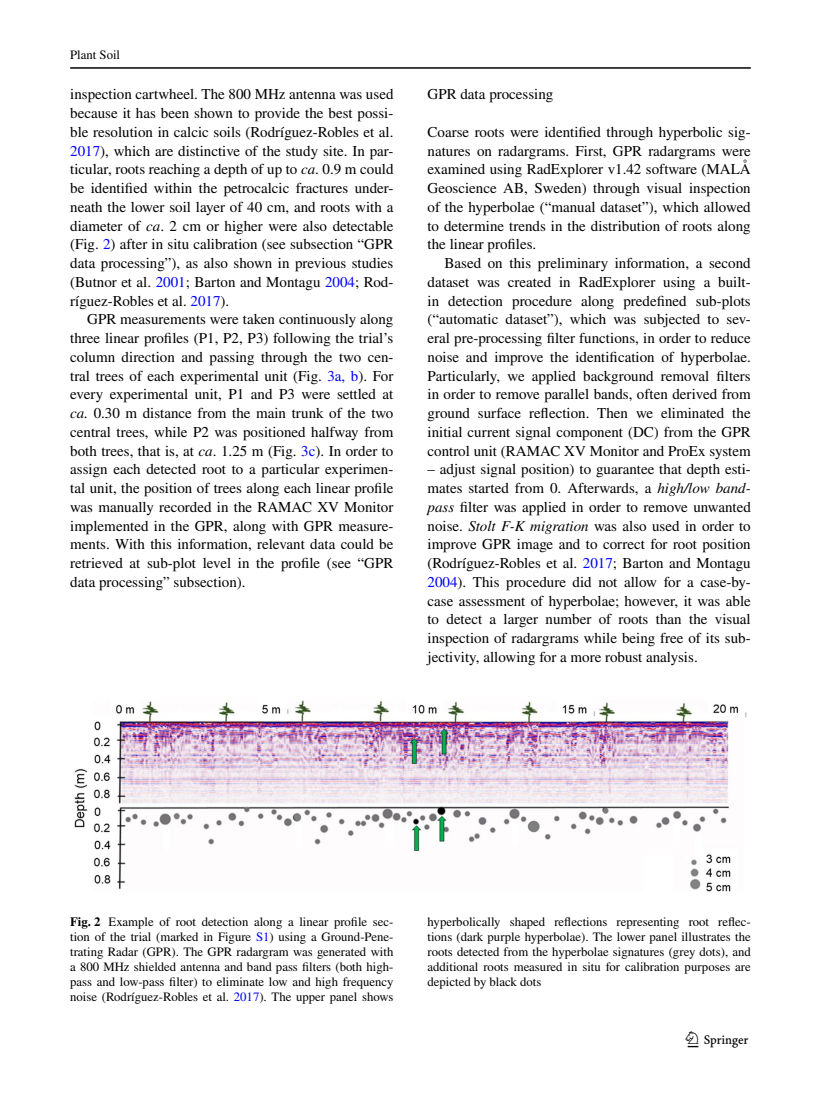
<style>
.page{position:relative;width:821px;height:1106px;background:#fff}
.page>*{position:absolute;margin:0;border:0;box-sizing:border-box;transform-origin:0 0}
.t1{font:22.5px "Springnew Regular 3";color:#000}
.t2{font:15px/18.8px "STIX";color:#000;text-align:justify}
.t3{font:12.75px/15px "STIX";color:#000;text-align:justify}
.s1{color:#00f}
.s2{font-style:italic}
.s3{font-weight:700}
</style>
<div class="page">
<hr style="left:70px;top:67px;width:680px;height:2px;background:#000">
<img style="left:74px;top:700px;width:672px;height:191px">
<p class="t3" style="left:70px;top:48px;width:51px">Plant Soil</p>
<p class="t2" style="left:70px;top:86px;width:325px">inspection cartwheel. The 800 MHz antenna was used because it has been shown to provide the best possi&shy;ble resolution in calcic soils (Rodríguez-Robles et al.<br><span class="s1">2017</span>), which are distinctive of the study site. In par&shy;ticular, roots reaching a depth of up to <span class="s2">ca</span>. 0.9 m could be identified within the petrocalcic fractures under&shy;neath the lower soil layer of 40 cm, and roots with a diameter of <span class="s2">ca</span>. 2 cm or higher were also detectable (Fig. <span class="s1">2</span>) after in situ calibration (see subsection “GPR data processing”), as also shown in previous studies (Butnor et al. <span class="s1">2001</span>; Barton and Montagu <span class="s1">2004</span>; Rod&shy;ríguez-Robles et al. <span class="s1">2017</span>).</p>
<p class="t2" style="left:70px;top:311px;width:325px;text-indent:17px">GPR measurements were taken continuously along three linear profiles (P1, P2, P3) following the trial’s column direction and passing through the two cen&shy;tral trees of each experimental unit (Fig. <span class="s1">3a, b</span>). For every experimental unit, P1 and P3 were settled at <span class="s2">ca.</span> 0.30 m distance from the main trunk of the two central trees, while P2 was positioned halfway from both trees, that is, at <span class="s2">ca</span>. 1.25 m (Fig. <span class="s1">3c</span>). In order to assign each detected root to a particular experimen&shy;tal unit, the position of trees along each linear profile was manually recorded in the RAMAC XV Monitor implemented in the GPR, along with GPR measure&shy;ments. With this information, relevant data could be retrieved at sub-plot level in the profile (see “GPR data processing” subsection).</p>
<p class="t2" style="left:427px;top:86px;width:127px">GPR data processing</p>
<p class="t2" style="left:427px;top:123px;width:325px">Coarse roots were identified through hyperbolic sig&shy;natures on radargrams. First, GPR radargrams were examined using RadExplorer v1.42 software (MALÅ Geoscience AB, Sweden) through visual inspection of the hyperbolae (“manual dataset”), which allowed to determine trends in the distribution of roots along the linear profiles.</p>
<p class="t2" style="left:427px;top:255px;width:325px;text-indent:17px">Based on this preliminary information, a second dataset was created in RadExplorer using a built&shy;in detection procedure along predefined sub-plots (“automatic dataset”), which was subjected to sev&shy;eral pre-processing filter functions, in order to reduce noise and improve the identification of hyperbolae.<br>Particularly, we applied background removal filters in order to remove parallel bands, often derived from ground surface reflection. Then we eliminated the initial current signal component (DC) from the GPR control unit (RAMAC XV Monitor and ProEx system</p>
<p class="t2" style="left:427px;top:461px;width:325px">– adjust signal position) to guarantee that depth esti&shy;mates started from 0. Afterwards, a <span class="s2">high/low band&shy;pass</span> filter was applied in order to remove unwanted noise. <span class="s2">Stolt F-K migration</span> was also used in order to improve GPR image and to correct for root position (Rodríguez-Robles et al. <span class="s1">2017</span>; Barton and Montagu <span class="s1">2004</span>). This procedure did not allow for a case-by&shy;case assessment of hyperbolae; however, it was able to detect a larger number of roots than the visual inspection of radargrams while being free of its sub&shy;jectivity, allowing for a more robust analysis.</p>
<p class="t3" style="left:70px;top:915px;width:325px"><span class="s3">Fig. 2</span> Example of root detection along a linear profile sec&shy;tion of the trial (marked in Figure <span class="s1">S1</span>) using a Ground-Pene&shy;trating Radar (GPR). The GPR radargram was generated with a 800 MHz shielded antenna and band pass filters (both high&shy;pass and low-pass filter) to eliminate low and high frequency noise (Rodríguez-Robles et al. <span class="s1">2017</span>). The upper panel shows</p>
<p class="t3" style="left:427px;top:915px;width:325px">hyperbolically shaped reflections representing root reflec&shy;tions (dark purple hyperbolae). The lower panel illustrates the roots detected from the hyperbolae signatures (grey dots), and additional roots measured in situ for calibration purposes are depicted by black dots</p>
<h1 class="t1" style="left:687px;top:1031px;width:62px">1 3</h1>
</div>
